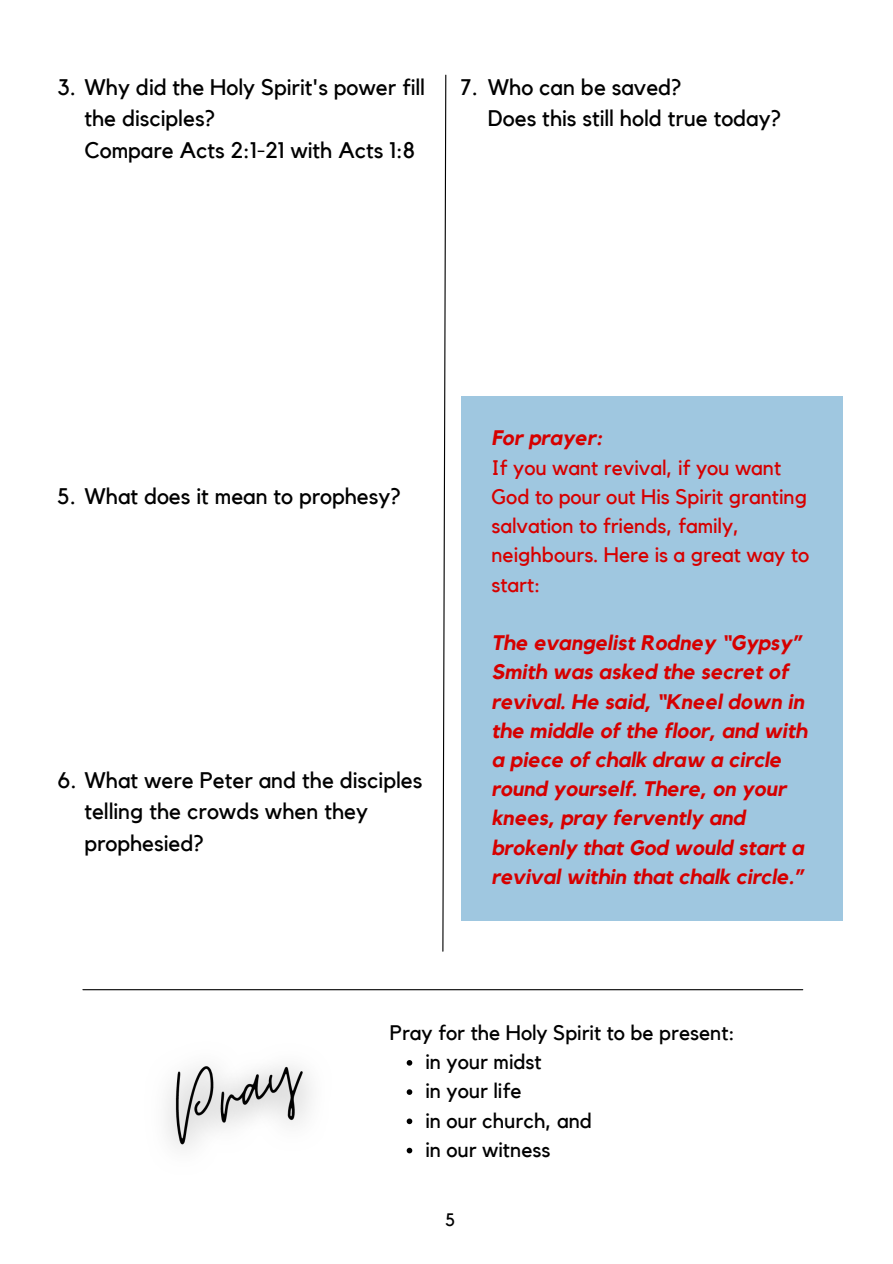
<style>
.page{position:relative;width:893px;height:1264px;background:#fff}
.page>*{position:absolute;margin:0;border:0;box-sizing:border-box;transform-origin:0 0}
.t1{font:22.5px/31.5px "Kollektif";color:#000}
.t2{font:italic 700 21px/29.2px "Kollektif";color:#d60000}
.t3{font:21px/29.2px "Kollektif";color:#d60000}
.t4{font:21px "Kollektif";color:#000}
.t5{font:18px "Kollektif";color:#000}
</style>
<div class="page">
<svg style="left:406px;top:1060px;width:6px;height:5px"></svg>
<svg style="left:406px;top:1089px;width:6px;height:5px"></svg>
<svg style="left:406px;top:1118px;width:6px;height:6px"></svg>
<svg style="left:406px;top:1147px;width:6px;height:6px"></svg>
<svg style="left:442px;top:74px;width:5px;height:878px"></svg>
<hr style="left:83px;top:989px;width:719px;height:1px;background:#000">
<img style="left:98px;top:989px;width:281px;height:159px">
<div style="left:461px;top:396px;width:381px;height:524px;background:#9fc7e0"></div>
<p class="t1" style="left:84px;top:72px;width:342px;text-indent:-27px">3. Why did the Holy Spirit's power fill the disciples?</p>
<p class="t1" style="left:84px;top:135px;width:332px">Compare Acts 2:1-21 with Acts 1:8</p>
<p class="t1" style="left:461px;top:72px;width:222px">7. Who can be saved?</p>
<p class="t1" style="left:487px;top:104px;width:295px">Does this still hold true today?</p>
<p class="t1" style="left:58px;top:481px;width:345px">5. What does it mean to prophesy?</p>
<p class="t1" style="left:84px;top:765px;width:339px;text-indent:-27px">6. What were Peter and the disciples telling the crowds when they prophesied?</p>
<p class="t2" style="left:491px;top:424px;width:112px">For prayer:</p>
<p class="t3" style="left:491px;top:453px;width:319px">If you want revival, if you want<br>God to pour out His Spirit granting salvation to friends, family, neighbours. Here is a great way to start:</p>
<p class="t2" style="left:491px;top:629px;width:317px">The evangelist Rodney “Gypsy”<br>Smith was asked the secret of revival. He said, “Kneel down in the middle of the floor, and with a piece of chalk draw a circle round yourself. There, on your knees, pray fervently and brokenly that God would start a revival within that chalk circle.”</p>
<p class="t4" style="left:390px;top:1022px;width:347px">Pray for the Holy Spirit to be present:</p>
<p class="t4" style="left:425px;top:1052px;width:118px">in your midst</p>
<p class="t4" style="left:425px;top:1081px;width:97px">in your life</p>
<p class="t4" style="left:425px;top:1110px;width:168px">in our church, and</p>
<p class="t4" style="left:425px;top:1139px;width:126px">in our witness</p>
<p class="t5" style="left:445px;top:1211px;width:11px">5</p>
</div>
